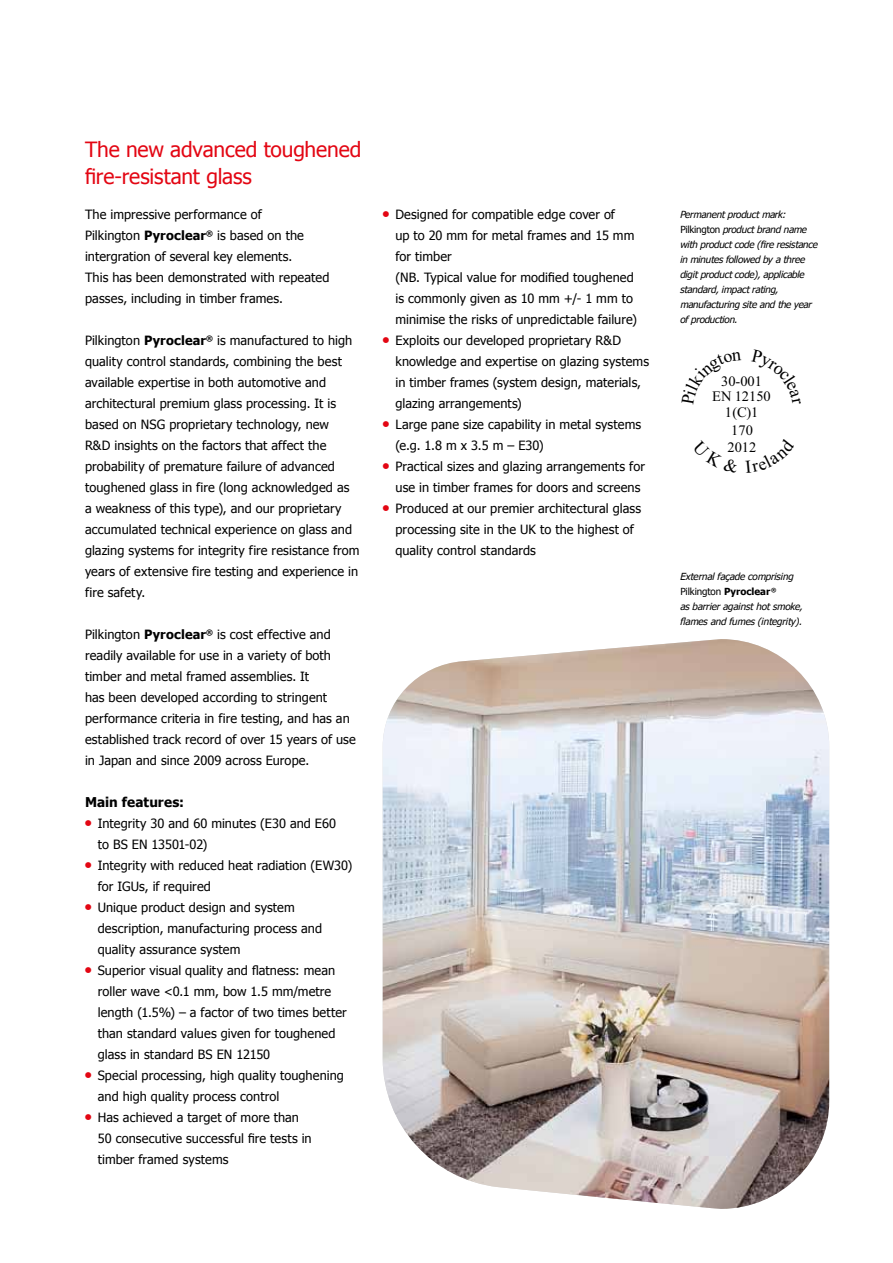
<style>
.page{position:relative;width:893px;height:1263px;background:#fff}
.page>*{position:absolute;margin:0;border:0;box-sizing:border-box;transform-origin:0 0}
.t1{font:21px/27px "Tahoma";letter-spacing:-.005em;color:#e30613}
.t2{font:14.4px/15.5px "Times New Roman";color:#000;text-align:center}
.t3{font:700 13.5px "Tahoma";letter-spacing:.01em;color:#000}
.t4{font:12.75px/21px "Tahoma";letter-spacing:.005em;color:#000}
.t5{font:italic 9.75px/15px "Tahoma";letter-spacing:-.02em;color:#000}
.s1{font-weight:700}
.s2{font-style:normal}
.s3{font-weight:700;font-style:normal}
</style>
<div class="page">
<img style="left:383px;top:639px;width:446px;height:570px">
<h1 class="t1" style="left:85px;top:135px;width:278px">The new advanced toughened fire-resistant glass</h1>
<p class="t4" style="left:85px;top:203px;width:246px">The impressive performance of<br>Pilkington <span class="s1">Pyroclear</span><sup>®</sup> is based on the intergration of several key elements.<br>This has been demonstrated with repeated passes, including in timber frames.</p>
<p class="t4" style="left:85px;top:329px;width:276px">Pilkington <span class="s1">Pyroclear</span><sup>®</sup> is manufactured to high quality control standards, combining the best available expertise in both automotive and architectural premium glass processing. It is based on NSG proprietary technology, new<br>R&amp;D insights on the factors that affect the probability of premature failure of advanced toughened glass in fire (long acknowledged as<br>a weakness of this type), and our proprietary accumulated technical experience on glass and glazing systems for integrity fire resistance from years of extensive fire testing and experience in fire safety.</p>
<p class="t4" style="left:85px;top:623px;width:272px">Pilkington <span class="s1">Pyroclear</span><sup>®</sup> is cost effective and readily available for use in a variety of both timber and metal framed assemblies. It<br>has been developed according to stringent performance criteria in fire testing, and has an established track record of over 15 years of use in Japan and since 2009 across Europe.</p>
<p class="t3" style="left:85px;top:793px;width:101px">Main features:</p>
<p class="t4" style="left:98px;top:812px;width:240px;text-indent:-13px"><sup>●</sup> Integrity 30 and 60 minutes (E30 and E60 to BS EN 13501-02)</p>
<p class="t4" style="left:98px;top:854px;width:256px;text-indent:-13px"><sup>●</sup> Integrity with reduced heat radiation (EW30) for IGUs, if required</p>
<p class="t4" style="left:98px;top:896px;width:226px;text-indent:-13px"><sup>●</sup> Unique product design and system description, manufacturing process and quality assurance system</p>
<p class="t4" style="left:98px;top:959px;width:251px;text-indent:-13px"><sup>●</sup> Superior visual quality and flatness: mean roller wave &lt;0.1 mm, bow 1.5 mm/metre length (1.5%) – a factor of two times better than standard values given for toughened glass in standard BS EN 12150</p>
<p class="t4" style="left:98px;top:1064px;width:248px;text-indent:-13px"><sup>●</sup> Special processing, high quality toughening and high quality process control</p>
<p class="t4" style="left:98px;top:1106px;width:215px;text-indent:-13px"><sup>●</sup> Has achieved a target of more than<br>50 consecutive successful fire tests in timber framed systems</p>
<p class="t4" style="left:395px;top:203px;width:243px;text-indent:-13px"><sup>●</sup> Designed for compatible edge cover of<br>up to 20 mm for metal frames and 15 mm for timber<br>(NB. Typical value for modified toughened is commonly given as 10 mm +/- 1 mm to minimise the risks of unpredictable failure)</p>
<p class="t4" style="left:395px;top:329px;width:255px;text-indent:-13px"><sup>●</sup> Exploits our developed proprietary R&amp;D knowledge and expertise on glazing systems in timber frames (system design, materials, glazing arrangements)</p>
<p class="t4" style="left:395px;top:413px;width:247px;text-indent:-13px"><sup>●</sup> Large pane size capability in metal systems (e.g. 1.8 m x 3.5 m – E30)</p>
<p class="t4" style="left:395px;top:455px;width:251px;text-indent:-13px"><sup>●</sup> Practical sizes and glazing arrangements for use in timber frames for doors and screens</p>
<p class="t4" style="left:395px;top:497px;width:247px;text-indent:-13px"><sup>●</sup> Produced at our premier architectural glass processing site in the UK to the highest of quality control standards</p>
<p class="t5" style="left:680px;top:206px;width:139px">Permanent product mark:<br><span class="s2">Pilkington</span> product brand name with product code (fire resistance in minutes followed by a three digit product code), applicable standard, impact rating, manufacturing site and the year of production.</p>
<p class="t2" style="left:712px;top:373px;width:60px">30-001<br>EN 12150<br>1(C)1</p>
<p class="t2" style="left:727px;top:422px;width:30px;line-height:16.5px;text-align:left">170<br>2012</p>
<p class="t5" style="left:680px;top:568px;width:124px">External façade comprising<br><span class="s2">Pilkington</span> <span class="s3">Pyroclear</span> <sup>®<br></sup>as barrier against hot smoke, flames and fumes (integrity).</p>
</div>
